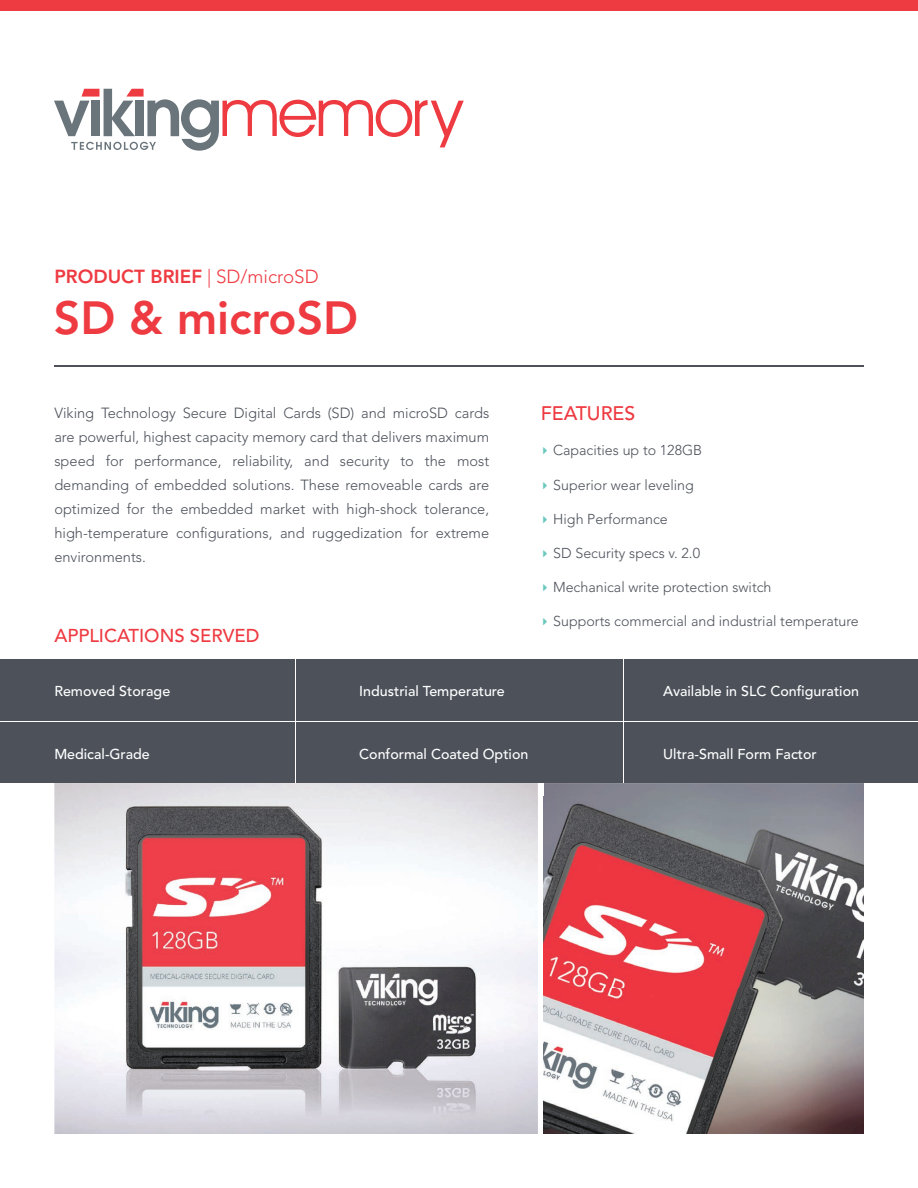
<style>
.page{position:relative;width:918px;height:1188px;background:#fff}
.page>*{position:absolute;margin:0;border:0;box-sizing:border-box;transform-origin:0 0}
.t1{font:65.85px "Avant Garde IT Cby BT";letter-spacing:-.04em;color:#ee3a41}
.t2{font:800 46.2px "Avenir LT Std";color:#ee3a41}
.t3{font:500 19.5px "Avenir LT Std";color:#ee3a41}
.t4{font:800 18.9px "Avenir LT Std";color:#ee3a41}
.t5{font:500 18.6px "Avenir LT Std";color:#ee3a41}
.t6{font:300 14.7px/24px "Avenir LT Std";color:#4c515a;text-align:justify}
.t7{font:300 14.25px "Avenir LT Std";color:#4c515a}
.t8{font:500 14.25px "Avenir LT Std";color:#fff}
.s1{font-weight:300}
.s2{font-family:"Courier";font-weight:400;color:#6bc8be}
</style>
<div class="page">
<div style="left:0;top:0;width:918px;height:10px;background:#ee3a41"></div>
<hr style="left:54px;top:365px;width:810px;height:1px;background:#4c515a">
<img style="left:544px;top:796px;width:320px;height:338px">
<img style="left:105px;top:796px;width:390px;height:332px">
<div style="left:0;top:659px;width:918px;height:124px;background:#4c515a"></div>
<hr style="left:0;top:722px;width:918px;height:1px;background:#fff">
<hr style="left:295px;top:659px;width:1px;height:124px;background:#fff">
<hr style="left:623px;top:660px;width:1px;height:123px;background:#fff">
<svg style="left:54px;top:89px;width:165px;height:62px"></svg>
<h1 class="t1" style="left:219px;top:73px;width:245px">memory</h1>
<p class="t4" style="left:54px;top:265px;width:266px">PRODUCT BRIEF <span class="s1">| SD/microSD</span></p>
<h2 class="t2" style="left:54px;top:290px;width:306px">SD &amp; microSD</h2>
<p class="t6" style="left:54px;top:401px;width:436px">Viking Technology Secure Digital Cards (SD) and microSD cards are powerful, highest capacity memory card that delivers maximum speed for performance, reliability, and security to the most demanding of embedded solutions. These removeable cards are optimized for the embedded market with high-shock tolerance, high-temperature configurations, and ruggedization for extreme environments.</p>
<p class="t5" style="left:54px;top:625px;width:207px">APPLICATIONS SERVED</p>
<h3 class="t3" style="left:541px;top:402px;width:96px">FEATURES</h3>
<p class="t7" style="left:541px;top:442px;width:163px"><span class="s2">‣</span> Capacities up to 128GB</p>
<p class="t7" style="left:541px;top:476px;width:155px"><span class="s2">‣</span> Superior wear leveling</p>
<p class="t7" style="left:541px;top:511px;width:129px"><span class="s2">‣</span> High Performance</p>
<p class="t7" style="left:541px;top:545px;width:161px"><span class="s2">‣</span> SD Security specs v. 2.0</p>
<p class="t7" style="left:541px;top:579px;width:232px"><span class="s2">‣</span> Mechanical write protection switch</p>
<p class="t7" style="left:541px;top:613px;width:320px"><span class="s2">‣</span> Supports commercial and industrial temperature</p>
<p class="t8" style="left:54px;top:683px;width:117px">Removed Storage</p>
<p class="t8" style="left:359px;top:683px;width:147px">Industrial Temperature</p>
<p class="t8" style="left:663px;top:683px;width:197px">Available in SLC Configuration</p>
<p class="t8" style="left:54px;top:745px;width:97px">Medical-Grade</p>
<p class="t8" style="left:359px;top:745px;width:171px">Conformal Coated Option</p>
<p class="t8" style="left:663px;top:745px;width:155px">Ultra-Small Form Factor</p>
</div>
